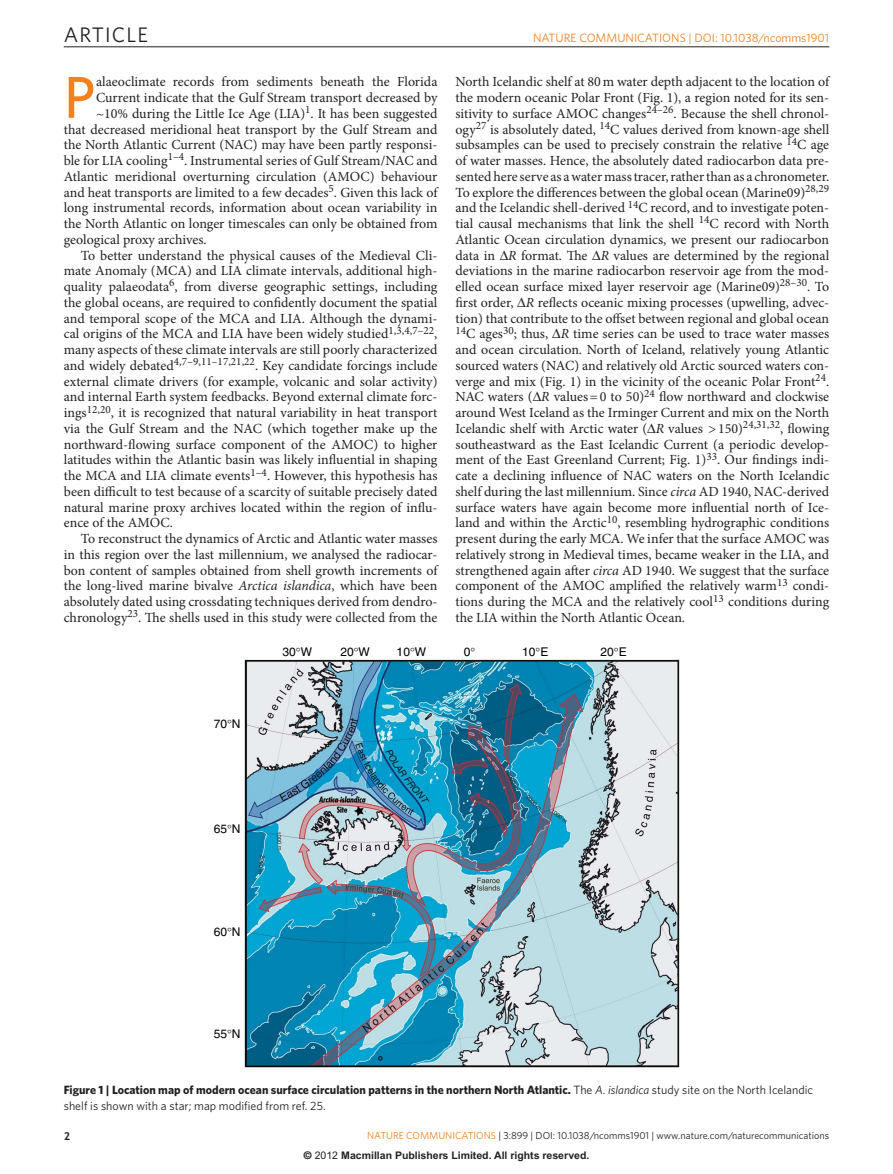
<style>
.page{position:relative;width:893px;height:1174px;background:#fff}
.page>*{position:absolute;margin:0;border:0;box-sizing:border-box;transform-origin:0 0}
.pBodyFirstpara{font:500 59.1px "Whitney";color:#f1801f}
.t1{font:21px "Whitney";letter-spacing:.05em;color:#231f20}
.pPara{font:13.95px/15.8px "Minion Pro";color:#231f20;text-align:justify}
.pBodyFirstpara-2{font:13.95px "Minion Pro";color:#231f20}
.pFigureCaption{font:700 12px/15.8px "Whitney";color:#231f20}
.pDoiLRH1{font:12px "Whitney";color:#f1801f}
.t2{font:12px "Helvetica";color:#000}
.t3{font:700 10.5px "Arial";color:#231f20}
.pDoiRRH{font:10.2px "Whitney";color:#231f20}
.pDoiRRH-2{font:10.2px "Whitney";color:#f1801f}
.s1{font-style:italic}
.s2{font-weight:400}
.s3{font-weight:400;font-style:italic}
.s4{color:#f1801f}
.s5{font-family:"Helvetica"}
</style>
<div class="page">
<hr style="left:64px;top:47px;width:765px;height:1px;background:#231f20">
<img style="left:245px;top:660px;width:434px;height:407px">
<p class="t1" style="left:64px;top:22px;width:86px">ARTICLE</p>
<p class="pDoiLRH1" style="left:533px;top:31px;width:108px">nature communicati</p>
<p class="pDoiLRH1" style="left:662px;top:31px;width:168px">ons | DOI: 10.1038/ncomms1901</p>
<p class="pBodyFirstpara" style="left:64px;top:61px;width:33px">P</p>
<p class="pBodyFirstpara-2" style="left:96px;top:72px;width:343px">alaeoclimate records from sediments beneath the Florida</p>
<p class="pBodyFirstpara-2" style="left:96px;top:88px;width:343px">Current indicate that the Gulf Stream transport decreased by</p>
<p class="pBodyFirstpara-2" style="left:96px;top:104px;width:343px">~10% during the Little Ice Age (LIA)<sup>1</sup>. It has been suggested</p>
<p class="pBodyFirstpara-2" style="left:64px;top:120px;width:375px">that decreased meridional heat transport by the Gulf Stream and</p>
<p class="pBodyFirstpara-2" style="left:64px;top:135px;width:375px">the North Atlantic Current (NAC) may have been partly responsi-</p>
<p class="pBodyFirstpara-2" style="left:64px;top:151px;width:375px">ble for LIA cooling<sup>1–4</sup>. Instrumental series of Gulf Stream/NAC and</p>
<p class="pBodyFirstpara-2" style="left:64px;top:167px;width:375px">Atlantic meridional overturning circulation (AMOC) behaviour</p>
<p class="pBodyFirstpara-2" style="left:64px;top:183px;width:375px">and heat transports are limited to a few decades<sup>5</sup>. Given this lack of</p>
<p class="pBodyFirstpara-2" style="left:64px;top:198px;width:375px">long instrumental records, information about ocean variability in</p>
<p class="pBodyFirstpara-2" style="left:64px;top:214px;width:375px">the North Atlantic on longer timescales can only be obtained from</p>
<p class="pBodyFirstpara-2" style="left:64px;top:230px;width:144px">geological proxy archives.</p>
<p class="pPara" style="left:64px;top:247px;width:375px;text-indent:17px">To better understand the physical causes of the Medieval Cli&shy;mate Anomaly (MCA) and LIA climate intervals, additional high&shy;quality palaeodata<sup>6</sup>, from diverse geographic settings, including the global oceans, are required to confidently document the spatial and temporal scope of the MCA and LIA. Although the dynami&shy;cal origins of the MCA and LIA have been widely studied<sup>1,3,4,7–22</sup>, many aspects of these climate intervals are still poorly characterized and widely debated<sup>4,7–9,11–17,21,22</sup>. Key candidate forcings include external climate drivers (for example, volcanic and solar activity) and internal Earth system feedbacks. Beyond external climate forc&shy;ings<sup>12,20</sup>, it is recognized that natural variability in heat transport via the Gulf Stream and the NAC (which together make up the northward-flowing surface component of the AMOC) to higher latitudes within the Atlantic basin was likely influential in shaping the MCA and LIA climate events<sup>1–4</sup>. However, this hypothesis has been difficult to test because of a scarcity of suitable precisely dated natural marine proxy archives located within the region of influ&shy;ence of the AMOC.</p>
<p class="pPara" style="left:64px;top:531px;width:375px;text-indent:17px">To reconstruct the dynamics of Arctic and Atlantic water masses in this region over the last millennium, we analysed the radiocar&shy;bon content of samples obtained from shell growth increments of the long-lived marine bivalve <span class="s1">Arctica islandica</span>, which have been absolutely dated using crossdating techniques derived from dendro&shy;chronology<sup>23</sup>. The shells used in this study were collected from the</p>
<p class="pPara" style="left:455px;top:74px;width:375px">North Icelandic shelf at 80m water depth adjacent to the location of the modern oceanic Polar Front (Fig. 1), a region noted for its sen&shy;sitivity to surface AMOC changes<sup>24–26</sup>. Because the shell chronol&shy;ogy<sup>27</sup> is absolutely dated, <sup>14</sup>C values derived from known-age shell subsamples can be used to precisely constrain the relative <sup>14</sup>C age of water masses. Hence, the absolutely dated radiocarbon data pre&shy;sented here serve as a water mass tracer, rather than as a chronometer.<br>To explore the differences between the global ocean (Marine09)<sup>28,29 </sup>and the Icelandic shell-derived <sup>14</sup>C record, and to investigate poten&shy;tial causal mechanisms that link the shell <sup>14</sup>C record with North Atlantic Ocean circulation dynamics, we present our radiocarbon data in ∆<span class="s1">R</span> format. The ∆<span class="s1">R</span> values are determined by the regional deviations in the marine radiocarbon reservoir age from the mod&shy;elled ocean surface mixed layer reservoir age (Marine09)<sup>28–30</sup>. To first order, ∆<span class="s1">R</span> reflects oceanic mixing processes (upwelling, advec&shy;tion) that contribute to the offset between regional and global ocean <sup>14</sup>C ages<sup>30</sup>; thus, ∆<span class="s1">R</span> time series can be used to trace water masses and ocean circulation. North of Iceland, relatively young Atlantic sourced waters (NAC) and relatively old Arctic sourced waters con&shy;verge and mix (Fig. 1) in the vicinity of the oceanic Polar Front<sup>24</sup>.<br>NAC waters (∆<span class="s1">R</span> values=0 to 50)<sup>24</sup> flow northward and clockwise around West Iceland as the Irminger Current and mix on the North Icelandic shelf with Arctic water (∆<span class="s1">R</span> values &gt;150)<sup>24,31,32</sup>, flowing southeastward as the East Icelandic Current (a periodic develop&shy;ment of the East Greenland Current; Fig. 1)<sup>33</sup>. Our findings indi&shy;cate a declining influence of NAC waters on the North Icelandic shelf during the last millennium. Since <span class="s1">circa</span> AD 1940, NAC-derived surface waters have again become more influential north of Ice&shy;land and within the Arctic<sup>10</sup>, resembling hydrographic conditions present during the early MCA. We infer that the surface AMOC was relatively strong in Medieval times, became weaker in the LIA, and strengthened again after <span class="s1">circa</span> AD 1940. We suggest that the surface component of the AMOC amplified the relatively warm<sup>13</sup> condi&shy;tions during the MCA and the relatively cool<sup>13</sup> conditions during the LIA within the North Atlantic Ocean.</p>
<p class="t2" style="left:214px;top:716px;width:28px">70 N</p>
<p class="t2" style="left:214px;top:821px;width:28px">65 N</p>
<p class="t2" style="left:214px;top:924px;width:28px">60 N</p>
<p class="t2" style="left:214px;top:1026px;width:28px">55 N</p>
<p class="t2" style="left:283px;top:644px;width:31px">30 W</p>
<p class="t2" style="left:340px;top:644px;width:31px">20 W</p>
<p class="t2" style="left:397px;top:644px;width:31px">10 W</p>
<p class="t2" style="left:464px;top:644px;width:8px">0</p>
<p class="t2" style="left:522px;top:644px;width:28px">10 E</p>
<p class="t2" style="left:600px;top:644px;width:28px">20 E</p>
<p class="pFigureCaption" style="left:64px;top:1082px;width:751px">Figure 1 | Location map of modern ocean surface circulation patterns in the northern North Atlantic. <span class="s2">The</span> <span class="s3">A</span><span class="s2">.</span> <span class="s3">islandica</span> <span class="s2">study site on the N orth Icelandic shelf is shown with a star; map modified from ref. 25.</span></p>
<p class="pDoiRRH-2" style="left:367px;top:1129px;width:91px">nature communicati</p>
<p class="pDoiRRH" style="left:476px;top:1129px;width:354px"><span class="s4">ons</span> | 3:899 | DOI: 10.1038/ncomms1901 | www.nature.com/naturecommunications</p>
<p class="t3" style="left:304px;top:1149px;width:287px"><span class="s5">©</span> <span class="s2">2012</span> Macmillan Publishers Limited. All rights reserved.</p>
</div>
